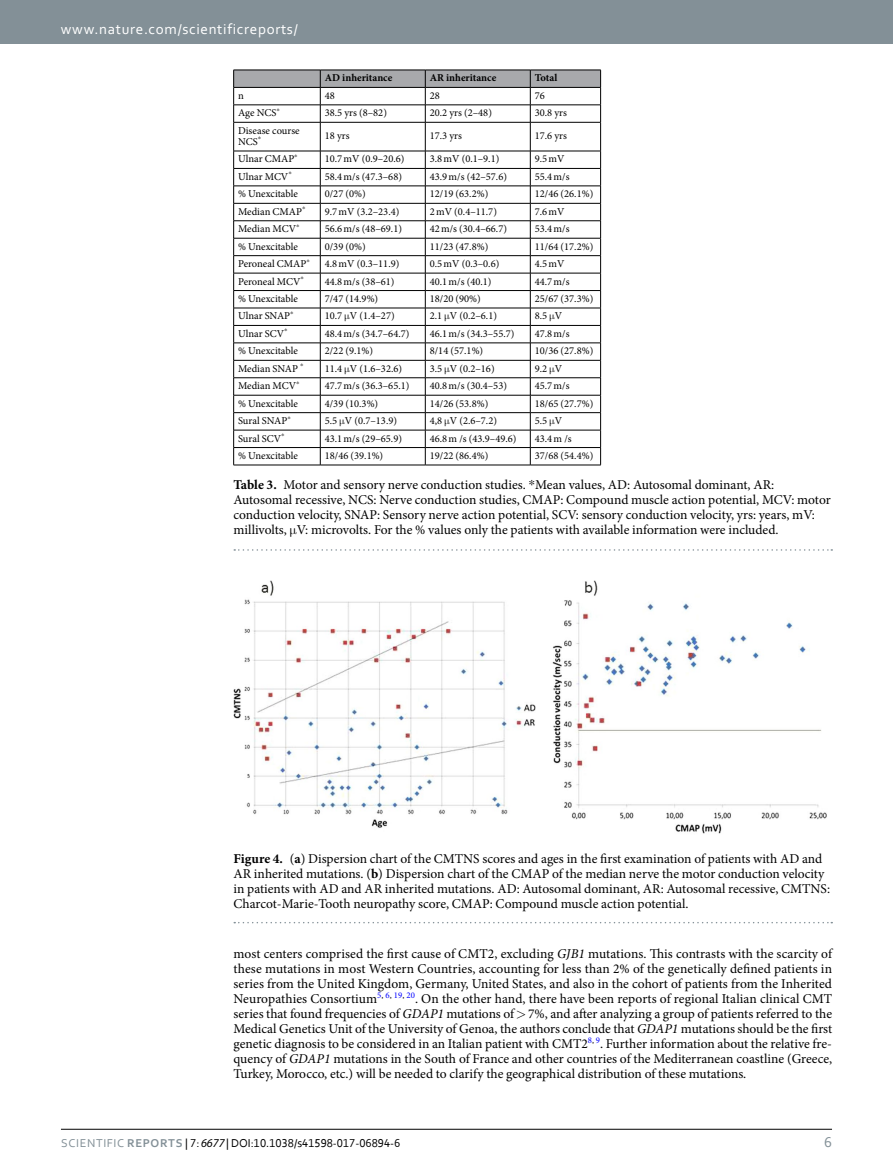
<style>
.page{position:relative;width:893px;height:1174px;background:#fff}
.page>*{position:absolute;margin:0;border:0;box-sizing:border-box;transform-origin:0 0}
.t1{font:15px "Corbel 2";letter-spacing:.045em;color:#fff}
.t2{font:15px "Corbel 2";color:#839097}
.t3{font:13.5px/15px "Minion Pro";color:#000}
.t4{font:12px "Corbel";color:#000}
.t5{font:10.5px/11.2px "Minion Pro";color:#000}
.t6{font:700 10.5px "Minion Pro";color:#000}
.s1{font-weight:700}
.s2{font-family:"STIX General"}
.s3{font-style:italic}
.s4{font-family:"Corbel 2";color:#839097}
.s5{font-family:"Corbel Bold 2";color:#839097}
.s6{font-family:"Myriad Pro";font-style:italic}
</style>
<div class="page">
<div style="left:0;top:0;width:893px;height:43px;background:#839097"></div>
<hr style="left:61px;top:1129px;width:771px;height:1px;background:#000">
<svg style="left:234px;top:549px;width:598px;height:1px"></svg>
<hr style="left:233px;top:465px;width:87px;height:1px;background:#000">
<hr style="left:320px;top:465px;width:105px;height:1px;background:#000">
<hr style="left:425px;top:465px;width:105px;height:1px;background:#000">
<hr style="left:530px;top:465px;width:71px;height:1px;background:#000">
<img style="left:233px;top:580px;width:594px;height:254px">
<svg style="left:234px;top:922px;width:598px;height:1px"></svg>
<svg style="left:233px;top:70px;width:368px;height:395px"></svg>
<p class="t1" style="left:61px;top:19px;width:238px">www.nature.com/scientificreports/</p>
<p class="t6" style="left:325px;top:71px;width:69px">AD inheritance</p>
<p class="t6" style="left:430px;top:71px;width:68px">AR inheritance</p>
<p class="t6" style="left:535px;top:71px;width:24px">Total</p>
<p class="t5" style="left:238px;top:90px;width:7px">n</p>
<p class="t5" style="left:325px;top:90px;width:12px">48</p>
<p class="t5" style="left:430px;top:90px;width:12px">28</p>
<p class="t5" style="left:535px;top:90px;width:12px">76</p>
<p class="t5" style="left:238px;top:107px;width:43px">Age NCS<sup>*</sup></p>
<p class="t5" style="left:325px;top:107px;width:64px">38.5 yrs (8–82)</p>
<p class="t5" style="left:430px;top:107px;width:64px">20.2 yrs (2–48)</p>
<p class="t5" style="left:535px;top:107px;width:34px">30.8 yrs</p>
<p class="t5" style="left:238px;top:125px;width:63px">Disease course<br>NCS<sup>*</sup></p>
<p class="t5" style="left:325px;top:130px;width:26px">18 yrs</p>
<p class="t5" style="left:430px;top:130px;width:34px">17.3 yrs</p>
<p class="t5" style="left:535px;top:130px;width:34px">17.6 yrs</p>
<p class="t5" style="left:238px;top:153px;width:61px">Ulnar CMAP<sup>*</sup></p>
<p class="t5" style="left:325px;top:153px;width:81px">10.7mV (0.9–20.6)</p>
<p class="t5" style="left:430px;top:153px;width:71px">3.8mV (0.1–9.1)</p>
<p class="t5" style="left:535px;top:153px;width:31px">9.5mV</p>
<p class="t5" style="left:238px;top:171px;width:55px">Ulnar MCV<sup>*</sup></p>
<p class="t5" style="left:325px;top:171px;width:79px">58.4m/s (47.3–68)</p>
<p class="t5" style="left:430px;top:171px;width:79px">43.9m/s (42–57.6)</p>
<p class="t5" style="left:535px;top:171px;width:36px">55.4m/s</p>
<p class="t5" style="left:238px;top:188px;width:61px">% Unexcitable</p>
<p class="t5" style="left:325px;top:188px;width:42px">0/27 (0%)</p>
<p class="t5" style="left:430px;top:188px;width:60px">12/19 (63.2%)</p>
<p class="t5" style="left:535px;top:188px;width:60px">12/46 (26.1%)</p>
<p class="t5" style="left:238px;top:206px;width:69px">Median CMAP<sup>*</sup></p>
<p class="t5" style="left:325px;top:206px;width:76px">9.7mV (3.2–23.4)</p>
<p class="t5" style="left:430px;top:206px;width:69px">2mV (0.4–11.7)</p>
<p class="t5" style="left:535px;top:206px;width:31px">7.6mV</p>
<p class="t5" style="left:238px;top:223px;width:63px">Median MCV<sup>*</sup></p>
<p class="t5" style="left:325px;top:223px;width:79px">56.6m/s (48–69.1)</p>
<p class="t5" style="left:430px;top:223px;width:79px">42m/s (30.4–66.7)</p>
<p class="t5" style="left:535px;top:223px;width:36px">53.4m/s</p>
<p class="t5" style="left:238px;top:241px;width:61px">% Unexcitable</p>
<p class="t5" style="left:325px;top:241px;width:42px">0/39 (0%)</p>
<p class="t5" style="left:430px;top:241px;width:60px">11/23 (47.8%)</p>
<p class="t5" style="left:535px;top:241px;width:60px">11/64 (17.2%)</p>
<p class="t5" style="left:238px;top:258px;width:73px">Peroneal CMAP<sup>*</sup></p>
<p class="t5" style="left:325px;top:258px;width:76px">4.8mV (0.3–11.9)</p>
<p class="t5" style="left:430px;top:258px;width:71px">0.5mV (0.3–0.6)</p>
<p class="t5" style="left:535px;top:258px;width:31px">4.5mV</p>
<p class="t5" style="left:238px;top:276px;width:67px">Peroneal MCV<sup>*</sup></p>
<p class="t5" style="left:325px;top:276px;width:71px">44.8m/s (38–61)</p>
<p class="t5" style="left:430px;top:276px;width:63px">40.1m/s (40.1)</p>
<p class="t5" style="left:535px;top:276px;width:36px">44.7m/s</p>
<p class="t5" style="left:238px;top:293px;width:61px">% Unexcitable</p>
<p class="t5" style="left:325px;top:293px;width:55px">7/47 (14.9%)</p>
<p class="t5" style="left:430px;top:293px;width:53px">18/20 (90%)</p>
<p class="t5" style="left:535px;top:293px;width:60px">25/67 (37.3%)</p>
<p class="t5" style="left:238px;top:310px;width:57px">Ulnar SNAP<sup>*</sup></p>
<p class="t5" style="left:325px;top:310px;width:71px">10.7 V (1.4–27)</p>
<p class="t5" style="left:430px;top:310px;width:69px">2.1 V (0.2–6.1)</p>
<p class="t5" style="left:535px;top:310px;width:29px">8.5 V</p>
<p class="t5" style="left:238px;top:328px;width:51px">Ulnar SCV<sup>*</sup></p>
<p class="t5" style="left:325px;top:328px;width:86px">48.4m/s (34.7–64.7)</p>
<p class="t5" style="left:430px;top:328px;width:86px">46.1m/s (34.3–55.7)</p>
<p class="t5" style="left:535px;top:328px;width:36px">47.8m/s</p>
<p class="t5" style="left:238px;top:345px;width:61px">% Unexcitable</p>
<p class="t5" style="left:325px;top:345px;width:50px">2/22 (9.1%)</p>
<p class="t5" style="left:430px;top:345px;width:55px">8/14 (57.1%)</p>
<p class="t5" style="left:535px;top:345px;width:60px">10/36 (27.8%)</p>
<p class="t5" style="left:238px;top:363px;width:67px">Median SNAP <sup>*</sup></p>
<p class="t5" style="left:325px;top:363px;width:79px">11.4 V (1.6–32.6)</p>
<p class="t5" style="left:430px;top:363px;width:66px">3.5 V (0.2–16)</p>
<p class="t5" style="left:535px;top:363px;width:29px">9.2 V</p>
<p class="t5" style="left:238px;top:380px;width:63px">Median MCV<sup>*</sup></p>
<p class="t5" style="left:325px;top:380px;width:86px">47.7m/s (36.3–65.1)</p>
<p class="t5" style="left:430px;top:380px;width:79px">40.8m/s (30.4–53)</p>
<p class="t5" style="left:535px;top:380px;width:36px">45.7m/s</p>
<p class="t5" style="left:238px;top:398px;width:61px">% Unexcitable</p>
<p class="t5" style="left:325px;top:398px;width:55px">4/39 (10.3%)</p>
<p class="t5" style="left:430px;top:398px;width:60px">14/26 (53.8%)</p>
<p class="t5" style="left:535px;top:398px;width:60px">18/65 (27.7%)</p>
<p class="t5" style="left:238px;top:415px;width:54px">Sural SNAP<sup>*</sup></p>
<p class="t5" style="left:325px;top:415px;width:74px">5.5 V (0.7–13.9)</p>
<p class="t5" style="left:430px;top:415px;width:69px">4,8 V (2.6–7.2)</p>
<p class="t5" style="left:535px;top:415px;width:29px">5.5 V</p>
<p class="t5" style="left:238px;top:432px;width:48px">Sural SCV<sup>*</sup></p>
<p class="t5" style="left:325px;top:432px;width:79px">43.1m/s (29–65.9)</p>
<p class="t5" style="left:430px;top:432px;width:88px">46.8m /s (43.9–49.6)</p>
<p class="t5" style="left:535px;top:432px;width:38px">43.4m /s</p>
<p class="t5" style="left:238px;top:450px;width:61px">% Unexcitable</p>
<p class="t5" style="left:325px;top:450px;width:60px">18/46 (39.1%)</p>
<p class="t5" style="left:430px;top:450px;width:60px">19/22 (86.4%)</p>
<p class="t5" style="left:535px;top:450px;width:60px">37/68 (54.4%)</p>
<p class="t3" style="left:233px;top:477px;width:599px"><span class="s1">Table 3.</span> Motor and sensory nerve conduction studies. <span class="s2">*</span>Mean values, AD: Autosomal dominant, AR:<br>Autosomal recessive, NCS: Nerve conduction studies, CMAP: Compound muscle action potential, MCV: motor conduction velocity, SNAP: Sensory nerve action potential, SCV: sensory conduction velocity, yrs: years, mV: millivolts, V: microvolts. For the % values only the patients with available information were included.</p>
<p class="t3" style="left:233px;top:851px;width:598px"><span class="s1">Figure 4.</span> (<span class="s1">a</span>) Dispersion chart of the CMTNS scores and ages in the first examination of patients with AD and AR inherited mutations. (<span class="s1">b</span>) Dispersion chart of the CMAP of the median nerve the motor conduction velocity in patients with AD and AR inherited mutations. AD: Autosomal dominant, AR: Autosomal recessive, CMTNS:<br>Charcot-Marie-Tooth neuropathy score, CMAP: Compound muscle action potential.</p>
<p class="t3" style="left:233px;top:946px;width:600px;text-align:justify">most centers comprised the first cause of CMT2, excluding <span class="s3">GJB1</span> mutations. This contrasts with the scarcity of these mutations in most Western Countries, accounting for less than 2% of the genetically defined patients in series from the United Kingdom, Germany, United States, and also in the cohort of patients from the Inherited Neuropathies Consortium<sup>5</sup><sup>,</sup> <sup>6</sup><sup>,</sup> <sup>19</sup><sup>,</sup> <sup>20</sup>. On the other hand, there have been reports of regional Italian clinical CMT series that found frequencies of <span class="s3">GDAP1</span> mutations of 7%, and after analyzing a group of patients referred to the Medical Genetics Unit of the University of Genoa, the authors conclude that <span class="s3">GDAP1</span> mutations should be the first genetic diagnosis to be considered in an Italian patient with CMT2<sup>8</sup><sup>,</sup> <sup>9</sup>. Further information about the relative fre&shy;quency of <span class="s3">GDAP1</span> mutations in the South of France and other countries of the Mediterranean coastline (Greece, Turkey, Morocco, etc.) will be needed to clarify the geographical distribution of these mutations.</p>
<p class="t4" style="left:61px;top:1135px;width:341px"><span class="s4">SCIENTIFIC</span> <span class="s5">REPOrTS</span> | 7: <span class="s6">6677</span> | DOI:10.1038/s41598-017-06894-6</p>
<p class="t2" style="left:824px;top:1132px;width:9px">6</p>
</div>
